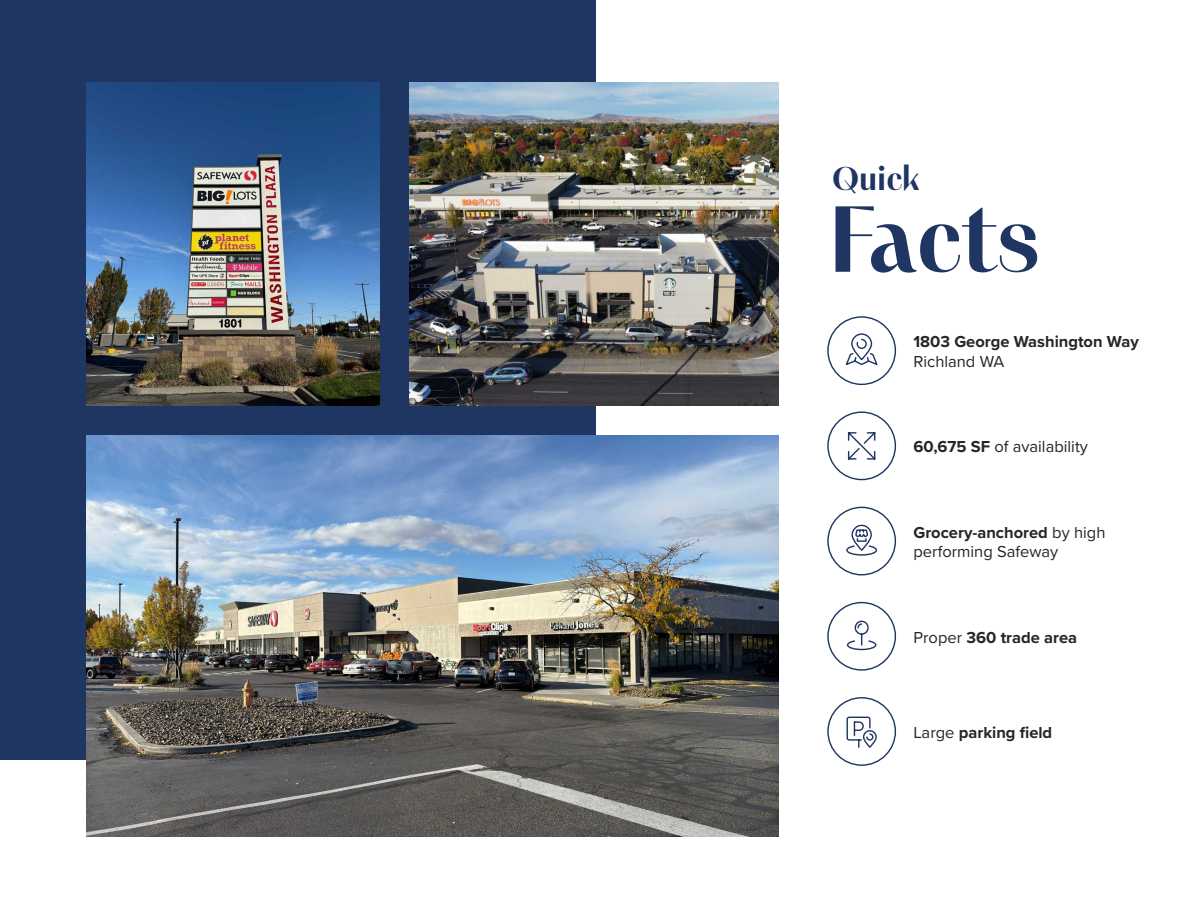
<style>
.page{position:relative;width:1188px;height:918px;background:#fff}
.page>*{position:absolute;margin:0;border:0;box-sizing:border-box;transform-origin:0 0}
.t1{font:700 93.75px "PF Marlet Display";color:#203662}
.t2{font:700 33px "PF Marlet Display";color:#203662}
.t3{font:16.5px/19.8px "Proxima Nova";color:#262626}
.t4{font:700 16.5px "Proxima Nova";color:#262626}
.s1{font-weight:700}
.s2{font-weight:400}
</style>
<div class="page">
<div style="left:0;top:0;width:596px;height:759px;background:#203662"></div>
<div style="left:827px;top:316px;width:69px;height:69px;border:1px solid #203662;border-radius:50%"></div>
<svg style="left:845px;top:333px;width:33px;height:33px"></svg>
<div style="left:827px;top:411px;width:69px;height:69px;border:1px solid #203662;border-radius:50%"></div>
<svg style="left:847px;top:432px;width:29px;height:28px"></svg>
<div style="left:827px;top:507px;width:69px;height:68px;border:1px solid #203662;border-radius:50%"></div>
<div style="left:827px;top:697px;width:69px;height:69px;border:1px solid #203662;border-radius:50%"></div>
<img style="left:86px;top:435px;width:692px;height:402px">
<img style="left:410px;top:82px;width:369px;height:323px">
<img style="left:86px;top:82px;width:294px;height:323px">
<svg style="left:846px;top:716px;width:31px;height:32px"></svg>
<div style="left:827px;top:602px;width:69px;height:69px;border:1px solid #203662;border-radius:50%"></div>
<svg style="left:846px;top:620px;width:31px;height:31px"></svg>
<svg style="left:846px;top:524px;width:32px;height:32px"></svg>
<h2 class="t2" style="left:832px;top:157px;width:89px">Quick</h2>
<h1 class="t1" style="left:829px;top:179px;width:214px">Facts</h1>
<p class="t4" style="left:913px;top:329px;width:227px">1803 George Washington Way</p>
<p class="t3" style="left:913px;top:351px;width:92px">Richland WA</p>
<p class="t3" style="left:913px;top:436px;width:176px"><span class="s1">60,675 SF</span> of availability</p>
<p class="t3" style="left:913px;top:522px;width:194px"><span class="s1">Grocery-anchored</span> by high performing Safeway</p>
<p class="t4" style="left:913px;top:625px;width:165px"><span class="s2">Proper</span> 360 trade area</p>
<p class="t4" style="left:913px;top:720px;width:140px"><span class="s2">Large</span> parking field</p>
</div>
